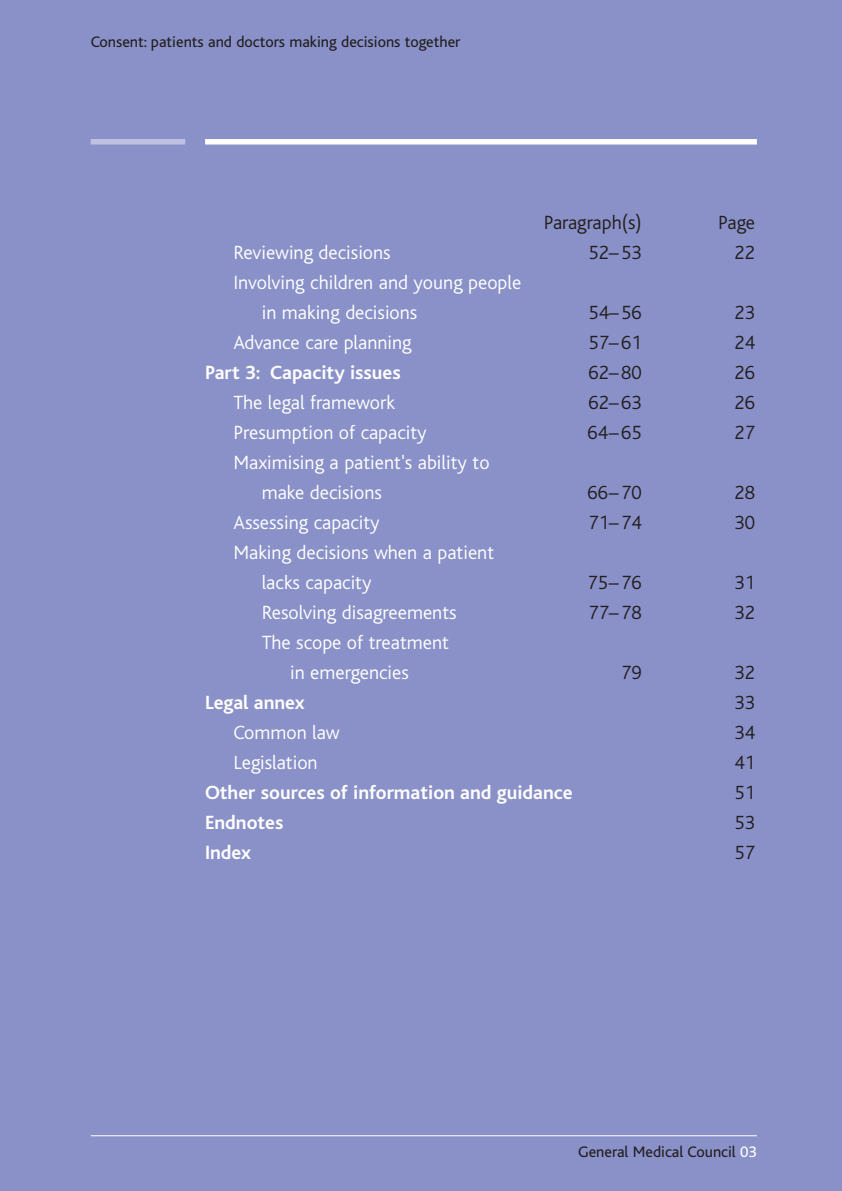
<style>
.page{position:relative;width:842px;height:1191px;background:#8991c8}
.page>*{position:absolute;margin:0;border:0;box-sizing:border-box;transform-origin:0 0}
.t1{font:300 20px/30px "Bliss";color:#fff}
.t2{font:300 20px "Bliss";color:#231f20}
.t3{font:700 20px "Bliss";color:#fff}
.t4{font:16px "Bliss";color:#231f20}
.s1{color:#fff}
</style>
<div class="page">
<hr style="left:91px;top:1135px;width:666px;height:1px;background:#fff">
<div style="left:205px;top:139px;width:552px;height:5px;background:#fff"></div>
<div style="left:91px;top:139px;width:94px;height:5px;background:#bec1e2"></div>
<p class="t4" style="left:91px;top:36px;width:371px">Consent: patients and doctors making decisions together</p>
<p class="t2" style="left:544px;top:214px;width:99px">Paragraph(s)</p>
<p class="t2" style="left:718px;top:214px;width:38px">Page</p>
<p class="t1" style="left:233px;top:239px;width:159px">Reviewing decisions</p>
<p class="t2" style="left:588px;top:244px;width:55px">52–53</p>
<p class="t2" style="left:734px;top:244px;width:22px">22</p>
<p class="t1" style="left:262px;top:269px;width:261px;text-indent:-28px">Involving children and young people in making decisions</p>
<p class="t2" style="left:588px;top:304px;width:55px">54–56</p>
<p class="t2" style="left:734px;top:304px;width:22px">23</p>
<p class="t1" style="left:233px;top:329px;width:180px">Advance care planning</p>
<p class="t2" style="left:588px;top:334px;width:55px">57–61</p>
<p class="t2" style="left:734px;top:334px;width:22px">24</p>
<p class="t3" style="left:205px;top:364px;width:197px">Part 3: Capacity issues</p>
<p class="t2" style="left:588px;top:364px;width:55px">62–80</p>
<p class="t2" style="left:734px;top:364px;width:22px">26</p>
<p class="t1" style="left:233px;top:389px;width:163px">The legal framework</p>
<p class="t2" style="left:588px;top:394px;width:55px">62–63</p>
<p class="t2" style="left:734px;top:394px;width:22px">26</p>
<p class="t1" style="left:233px;top:419px;width:195px">Presumption of capacity</p>
<p class="t2" style="left:587px;top:424px;width:56px">64–65</p>
<p class="t2" style="left:734px;top:424px;width:22px">27</p>
<p class="t1" style="left:262px;top:449px;width:229px;text-indent:-28px">Maximising a patient's ability to make decisions</p>
<p class="t2" style="left:587px;top:484px;width:56px">66–70</p>
<p class="t2" style="left:734px;top:484px;width:22px">28</p>
<p class="t1" style="left:233px;top:509px;width:148px">Assessing capacity</p>
<p class="t2" style="left:588px;top:514px;width:55px">71–74</p>
<p class="t2" style="left:734px;top:514px;width:22px">30</p>
<p class="t1" style="left:262px;top:539px;width:234px;text-indent:-28px">Making decisions when a patient lacks capacity</p>
<p class="t2" style="left:587px;top:574px;width:56px">75–76</p>
<p class="t2" style="left:734px;top:574px;width:22px">31</p>
<p class="t1" style="left:262px;top:599px;width:196px">Resolving disagreements</p>
<p class="t2" style="left:588px;top:604px;width:55px">77–78</p>
<p class="t2" style="left:734px;top:604px;width:22px">32</p>
<p class="t1" style="left:262px;top:629px;width:189px;text-align:center">The scope of treatment in emergencies</p>
<p class="t2" style="left:621px;top:664px;width:22px">79</p>
<p class="t2" style="left:734px;top:664px;width:22px">32</p>
<p class="t3" style="left:205px;top:694px;width:101px">Legal annex</p>
<p class="t2" style="left:734px;top:694px;width:22px">33</p>
<p class="t1" style="left:233px;top:719px;width:108px">Common law</p>
<p class="t2" style="left:734px;top:724px;width:22px">34</p>
<p class="t1" style="left:233px;top:749px;width:86px">Legislation</p>
<p class="t2" style="left:734px;top:754px;width:22px">41</p>
<p class="t3" style="left:205px;top:784px;width:369px">Other sources of information and guidance</p>
<p class="t2" style="left:734px;top:784px;width:22px">51</p>
<p class="t3" style="left:205px;top:814px;width:80px">Endnotes</p>
<p class="t2" style="left:734px;top:814px;width:22px">53</p>
<p class="t3" style="left:205px;top:844px;width:47px">Index</p>
<p class="t2" style="left:734px;top:844px;width:22px">57</p>
<p class="t4" style="left:578px;top:1145px;width:180px">General Medical Council <span class="s1">03</span></p>
</div>
